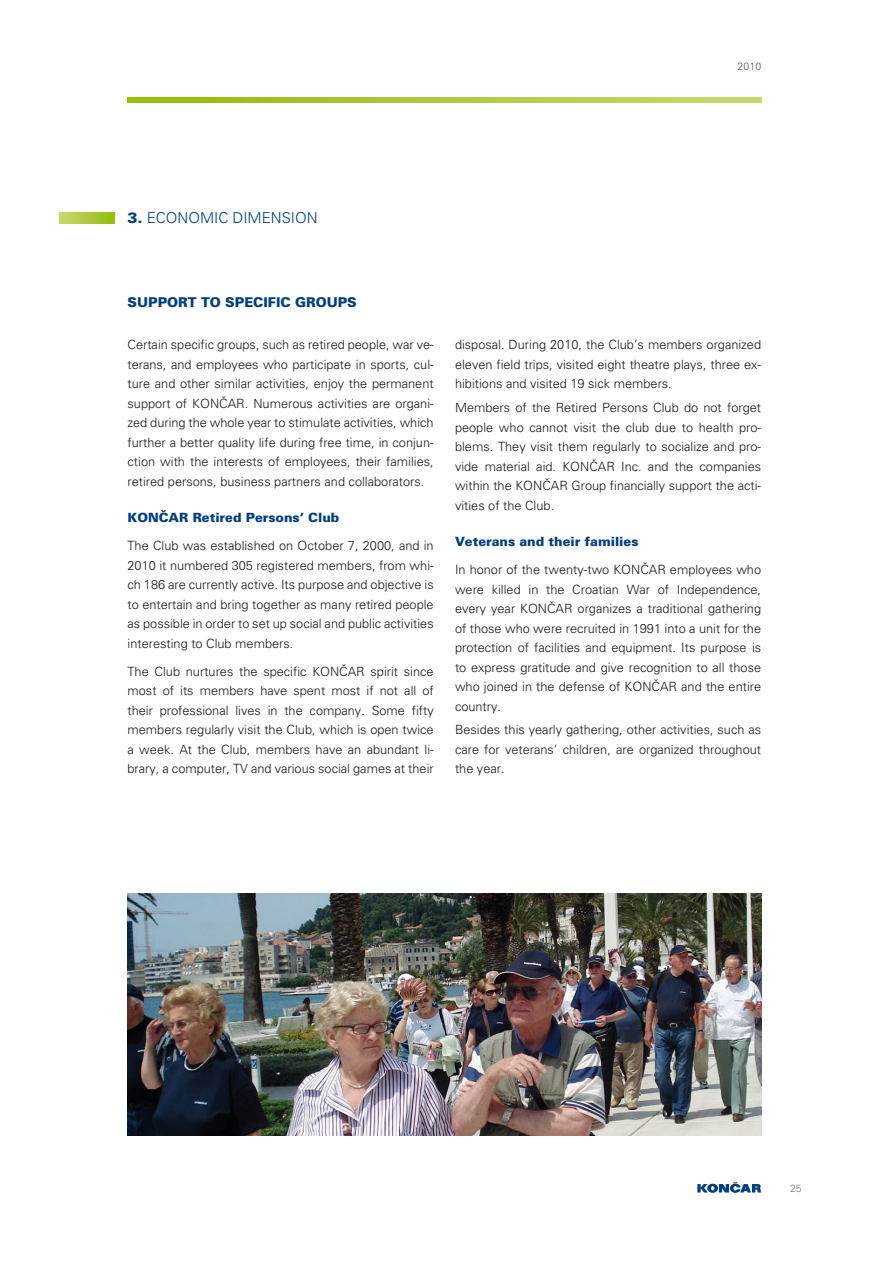
<style>
.page{position:relative;width:893px;height:1263px;background:#fff}
.page>*{position:absolute;margin:0;border:0;box-sizing:border-box;transform-origin:0 0}
.t1{font:300 15px "Univers";color:#003e7e}
.t2{font:900 13.5px "Univers";color:#003e7e}
.t3{font:300 12.75px/19.5px "Univers";color:#1a171c;text-align:justify}
.t4{font:900 12.75px "Univers";color:#003e7e}
.t5{font:300 10.5px "Univers";color:#58585a}
.t6{font:300 10.5px "Univers";color:#85757a}
.s1{font-weight:900}
</style>
<div class="page">
<svg style="left:128px;top:98px;width:633px;height:4px;background:#aec93d"></svg>
<svg style="left:697px;top:1182px;width:64px;height:11px"></svg>
<svg style="left:60px;top:213px;width:55px;height:10px"></svg>
<img style="left:128px;top:893px;width:633px;height:242px">
<p class="t5" style="left:737px;top:60px;width:25px">2010</p>
<p class="t1" style="left:128px;top:209px;width:192px"><span class="s1">3.</span> ECONOMIC DIMENSION</p>
<p class="t2" style="left:128px;top:294px;width:231px">SUPPORT TO SPECIFIC GROUPS</p>
<p class="t3" style="left:128px;top:335px;width:308px">Certain specific groups, such as retired people, war ve&shy;terans, and employees who participate in sports, cul&shy;ture and other similar activities, enjoy the permanent support of KONČAR. Numerous activities are organi&shy;zed during the whole year to stimulate activities, which further a better quality life during free time, in conjun&shy;ction with the interests of employees, their families, retired persons, business partners and collaborators.</p>
<p class="t4" style="left:128px;top:510px;width:213px">KONČAR Retired Persons’ Club</p>
<p class="t3" style="left:128px;top:536px;width:308px">The Club was established on October 7, 2000, and in 2010 it numbered 305 registered members, from whi&shy;ch 186 are currently active. Its purpose and objective is to entertain and bring together as many retired people as possible in order to set up social and public activities interesting to Club members.</p>
<p class="t3" style="left:128px;top:661px;width:308px">The Club nurtures the specific KONČAR spirit since most of its members have spent most if not all of their professional lives in the company. Some fifty members regularly visit the Club, which is open twice a week. At the Club, members have an abundant li&shy;brary, a computer, TV and various social games at their</p>
<p class="t3" style="left:455px;top:335px;width:308px">disposal. During 2010, the Club’s members organized eleven field trips, visited eight theatre plays, three ex&shy;hibitions and visited 19 sick members.</p>
<p class="t3" style="left:455px;top:397px;width:308px">Members of the Retired Persons Club do not forget people who cannot visit the club due to health pro&shy;blems. They visit them regularly to socialize and pro&shy;vide material aid. KONČAR Inc. and the companies within the KONČAR Group financially support the acti&shy;vities of the Club.</p>
<p class="t4" style="left:455px;top:534px;width:185px">Veterans and their families</p>
<p class="t3" style="left:455px;top:559px;width:308px">In honor of the twenty-two KONČAR employees who were killed in the Croatian War of Independence, every year KONČAR organizes a traditional gathering of those who were recruited in 1991 into a unit for the protection of facilities and equipment. Its purpose is to express gratitude and give recognition to all those who joined in the defense of KONČAR and the entire country.</p>
<p class="t3" style="left:455px;top:720px;width:308px">Besides this yearly gathering, other activities, such as care for veterans’ children, are organized throughout the year.</p>
<p class="t6" style="left:790px;top:1182px;width:13px">25</p>
</div>
